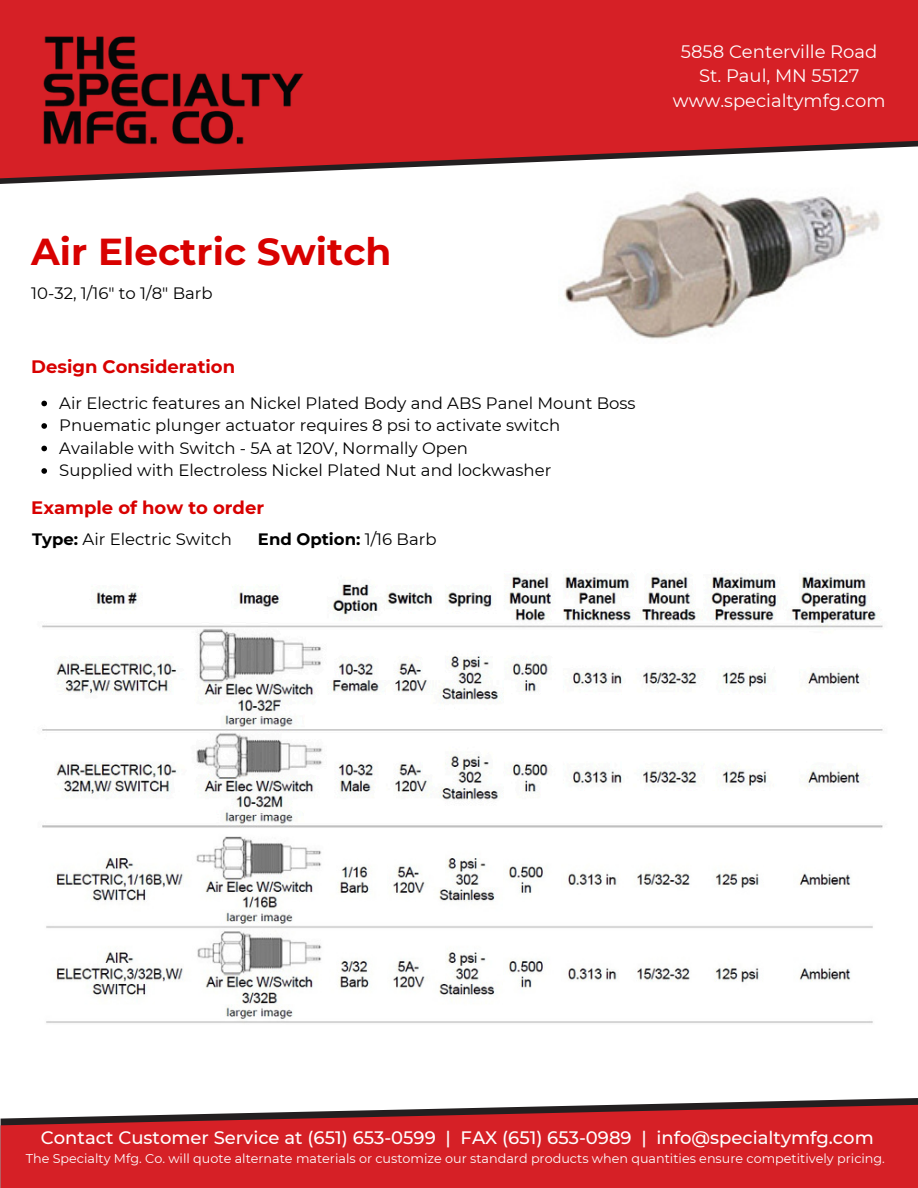
<style>
.page{position:relative;width:918px;height:1188px;background:#fff}
.page>*{position:absolute;margin:0;border:0;box-sizing:border-box;transform-origin:0 0}
.t1{font:700 37.5px "Montserrat";color:#d80100}
.t2{font:500 18px "Montserrat";color:#fff}
.t3{font:18px/24.8px "Montserrat";color:#fff;text-align:center}
.t4{font:700 18px "Montserrat";color:#d80100}
.t5{font:16.5px "Montserrat";color:#000}
.t6{font:700 16.5px "Montserrat";color:#000}
.t7{font:12.75px "Montserrat";color:#fff}
.s1{font-weight:700}
.s2{font-weight:400}
</style>
<div class="page">
<svg style="left:0;top:0;width:918px;height:179px;background:#d4353a"></svg>
<svg style="left:609px;top:1098px;width:309px;height:7px"></svg>
<svg style="left:1px;top:1105px;width:917px;height:83px;background:#cc2b31"></svg>
<img style="left:26px;top:21px;width:290px;height:157px">
<img style="left:558px;top:175px;width:326px;height:164px">
<img style="left:42px;top:575px;width:841px;height:253px">
<img style="left:46px;top:836px;width:827px;height:187px">
<svg style="left:41px;top:401px;width:6px;height:5px"></svg>
<svg style="left:41px;top:423px;width:6px;height:6px"></svg>
<svg style="left:41px;top:446px;width:6px;height:5px"></svg>
<svg style="left:41px;top:468px;width:6px;height:6px"></svg>
<h3 class="t3" style="left:673px;top:39px;width:214px">5858 Centerville Road<br>St. Paul, MN 55127 www.specialtymfg.com</h3>
<h2 class="t1" style="left:31px;top:229px;width:362px">Air Electric Switch</h2>
<p class="t5" style="left:31px;top:283px;width:183px">10-32, 1/16" to 1/8" Barb</p>
<p class="t4" style="left:31px;top:355px;width:205px">Design Consideration</p>
<p class="t5" style="left:59px;top:393px;width:578px">Air Electric features an Nickel Plated Body and ABS Panel Mount Boss</p>
<h2 class="t5" style="left:59px;top:415px;width:502px">Pnuematic plunger actuator requires 8 psi to activate switch</h2>
<h3 class="t5" style="left:59px;top:438px;width:410px">Available with Switch - 5A at 120V, Normally Open</h3>
<p class="t5" style="left:59px;top:460px;width:494px">Supplied with Electroless Nickel Plated Nut and lockwasher</p>
<h2 class="t4" style="left:31px;top:497px;width:234px">Example of how to order</h2>
<p class="t5" style="left:32px;top:529px;width:201px"><span class="s1">Type:</span> Air Electric Switch</p>
<p class="t6" style="left:258px;top:529px;width:180px">End Option: <span class="s2">1/16 Barb</span></p>
<p class="t2" style="left:41px;top:1127px;width:834px">Contact Customer Service at (651) 653-0599 | FAX (651) 653-0989 | info@specialtymfg.com</p>
<p class="t7" style="left:26px;top:1150px;width:861px">The Specialty Mfg. Co. will quote alternate materials or customize our standard products when quantities ensure competitively pricing.</p>
</div>
